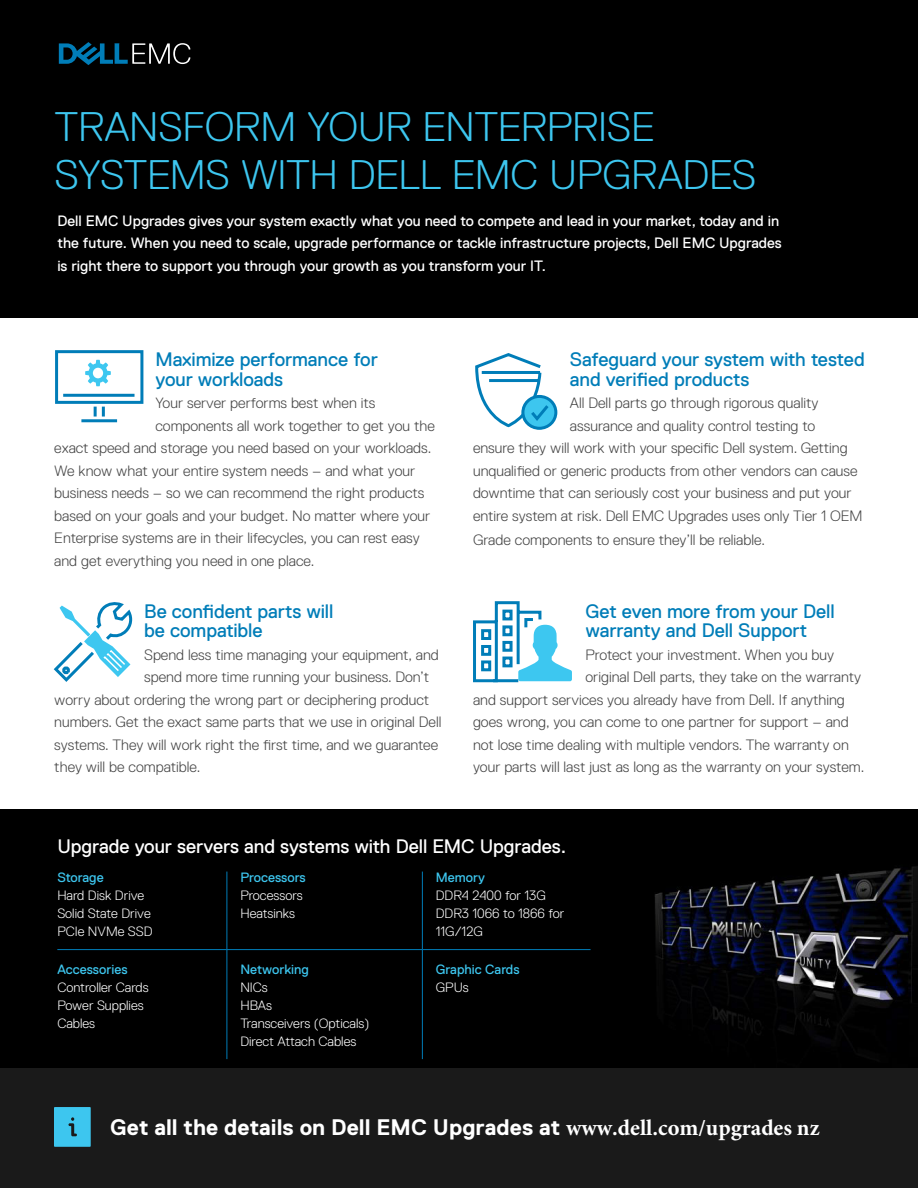
<style>
.page{position:relative;width:918px;height:1188px;background:#fff}
.page>*{position:absolute;margin:0;border:0;box-sizing:border-box;transform-origin:0 0}
.t1{font:300 41.25px/48.8px "Dell Replica";letter-spacing:-.01em;color:#3dc6ef}
.t2{font:700 22.5px "Dell Replica";color:#fff}
.t3{font:19.5px/19.5px "Dell Replica";letter-spacing:-.005em;color:#007db8}
.t4{font:19.5px "Dell Replica";letter-spacing:-.005em;color:#fff}
.t5{font:300 15px "Dell Replica";color:#444}
.t6{font:15px/22.5px "Dell Replica";color:#fff}
.t7{font:300 13.5px/18px "Dell Replica";color:#fff}
.t8{font:13.5px "Dell Replica";color:#3dc6ef}
.s1{font-family:"Minion Pro"}
</style>
<div class="page">
<div style="left:0;top:809px;width:918px;height:270px;background:#000"></div>
<img style="left:621px;top:866px;width:297px;height:203px">
<div style="left:0;top:0;width:918px;height:318px;background:#000"></div>
<div style="left:0;top:1069px;width:918px;height:119px;background:#1a1a1a"></div>
<svg style="left:54px;top:1107px;width:37px;height:40px"></svg>
<svg style="left:59px;top:42px;width:131px;height:23px"></svg>
<hr style="left:227px;top:872px;width:1px;height:77px;background:#007db8">
<hr style="left:422px;top:872px;width:1px;height:77px;background:#007db8">
<hr style="left:57px;top:949px;width:170px;height:1px;background:#007db8">
<hr style="left:227px;top:949px;width:195px;height:1px;background:#007db8">
<hr style="left:227px;top:950px;width:1px;height:109px;background:#007db8">
<hr style="left:422px;top:949px;width:169px;height:1px;background:#007db8">
<hr style="left:422px;top:950px;width:1px;height:109px;background:#007db8">
<svg style="left:475px;top:353px;width:83px;height:77px"></svg>
<svg style="left:55px;top:350px;width:89px;height:73px"></svg>
<div style="left:93px;top:368px;width:10px;height:10px;background:#fff;border-radius:50%"></div>
<svg style="left:53px;top:603px;width:80px;height:79px"></svg>
<svg style="left:473px;top:601px;width:99px;height:82px"></svg>
<hr style="left:493px;top:679px;width:25px;height:3px;background:#007db8">
<h1 class="t1" style="left:55px;top:102px;width:703px">TRANSFORM YOUR ENTERPRISE<br>SYSTEMS WITH DELL EMC UPGRADES</h1>
<p class="t6" style="left:57px;top:209px;width:726px">Dell EMC Upgrades gives your system exactly what you need to compete and lead in your market, today and in the future. When you need to scale, upgrade performance or tackle infrastructure projects, Dell EMC Upgrades is right there to support you through your growth as you transform your IT.</p>
<h3 class="t3" style="left:155px;top:350px;width:224px">Maximize performance for your workloads</h3>
<p class="t5" style="left:155px;top:395px;width:221px">Your server performs best when its</p>
<p class="t5" style="left:155px;top:417px;width:281px">components all work together to get you the</p>
<p class="t5" style="left:54px;top:440px;width:378px">exact speed and storage you need based on your workloads.</p>
<p class="t5" style="left:54px;top:462px;width:362px">We know what your entire system needs – and what your</p>
<p class="t5" style="left:54px;top:485px;width:372px">business needs – so we can recommend the right products</p>
<p class="t5" style="left:54px;top:507px;width:378px">based on your goals and your budget. No matter where your</p>
<p class="t5" style="left:54px;top:530px;width:367px">Enterprise systems are in their lifecycles, you can rest easy</p>
<p class="t5" style="left:54px;top:552px;width:262px">and get everything you need in one place.</p>
<h3 class="t3" style="left:144px;top:601px;width:191px">Be confident parts will be compatible</h3>
<p class="t5" style="left:144px;top:646px;width:296px">Spend less time managing your equipment, and</p>
<p class="t5" style="left:144px;top:669px;width:286px">spend more time running your business. Don’t</p>
<p class="t5" style="left:54px;top:691px;width:376px">worry about ordering the wrong part or deciphering product</p>
<p class="t5" style="left:54px;top:714px;width:389px">numbers. Get the exact same parts that we use in original Dell</p>
<p class="t5" style="left:54px;top:736px;width:385px">systems. They will work right the first time, and we guarantee</p>
<p class="t5" style="left:54px;top:759px;width:148px">they will be compatible.</p>
<h3 class="t3" style="left:570px;top:350px;width:296px">Safeguard your system with tested and verified products</h3>
<p class="t5" style="left:570px;top:395px;width:250px">All Dell parts go through rigorous quality</p>
<p class="t5" style="left:570px;top:417px;width:247px">assurance and quality control testing to</p>
<p class="t5" style="left:473px;top:440px;width:376px">ensure they will work with your specific Dell system. Getting</p>
<p class="t5" style="left:473px;top:462px;width:386px">unqualified or generic products from other vendors can cause</p>
<p class="t5" style="left:473px;top:485px;width:380px">downtime that can seriously cost your business and put your</p>
<p class="t5" style="left:473px;top:507px;width:391px">entire system at risk. Dell EMC Upgrades uses only Tier 1 OEM</p>
<p class="t5" style="left:473px;top:531px;width:294px">Grade components to ensure they’ll be reliable.</p>
<h3 class="t3" style="left:585px;top:601px;width:251px">Get even more from your Dell warranty and Dell Support</h3>
<p class="t5" style="left:585px;top:646px;width:250px">Protect your investment. When you buy</p>
<p class="t5" style="left:585px;top:669px;width:277px">original Dell parts, they take on the warranty</p>
<p class="t5" style="left:473px;top:691px;width:373px">and support services you already have from Dell. If anything</p>
<p class="t5" style="left:473px;top:714px;width:377px">goes wrong, you can come to one partner for support – and</p>
<p class="t5" style="left:473px;top:736px;width:377px">not lose time dealing with multiple vendors. The warranty on</p>
<p class="t5" style="left:473px;top:759px;width:393px">your parts will last just as long as the warranty on your system.</p>
<h3 class="t4" style="left:57px;top:835px;width:510px">Upgrade your servers and systems with Dell EMC Upgrades.</h3>
<p class="t8" style="left:57px;top:870px;width:48px">Storage</p>
<p class="t7" style="left:57px;top:886px;width:97px">Hard Disk Drive<br>Solid State Drive<br>PCIe NVMe SSD</p>
<p class="t8" style="left:57px;top:961px;width:72px">Accessories</p>
<p class="t7" style="left:57px;top:978px;width:93px">Controller Cards<br>Power Supplies<br>Cables</p>
<p class="t8" style="left:240px;top:870px;width:67px">Processors</p>
<p class="t7" style="left:240px;top:886px;width:64px">Processors<br>Heatsinks</p>
<p class="t8" style="left:240px;top:961px;width:70px">Networking</p>
<p class="t7" style="left:240px;top:978px;width:130px">NICs<br>HBAs<br>Transceivers (Opticals)<br>Direct Attach Cables</p>
<p class="t8" style="left:436px;top:870px;width:51px">Memory</p>
<p class="t7" style="left:436px;top:886px;width:130px">DDR4 2400 for 13G<br>DDR3 1066 to 1866 for<br>11G/12G</p>
<p class="t8" style="left:436px;top:961px;width:85px">Graphic Cards</p>
<p class="t7" style="left:436px;top:978px;width:34px">GPUs</p>
<h2 class="t2" style="left:110px;top:1114px;width:711px">Get all the details on Dell EMC Upgrades at <span class="s1">www.dell.com/upgrades nz</span></h2>
</div>
